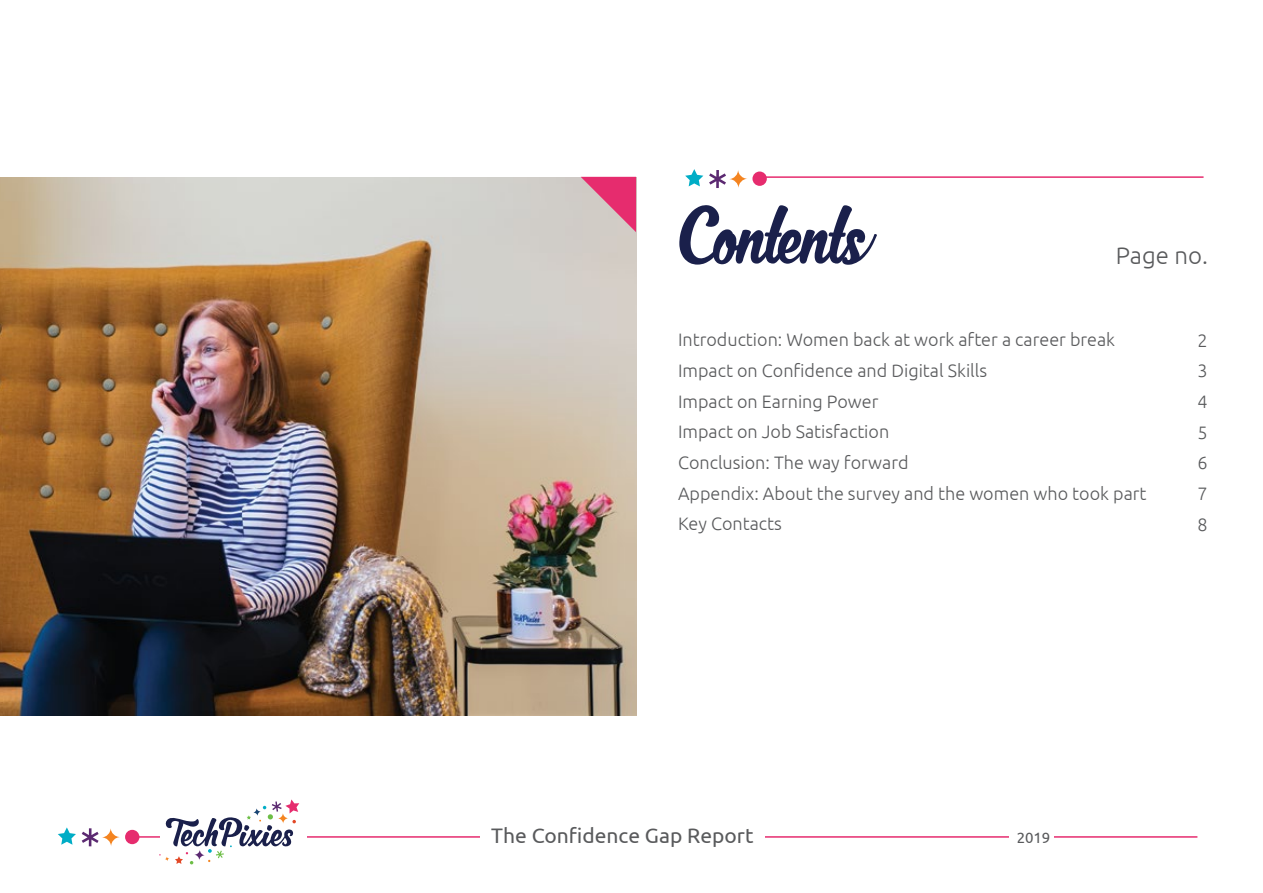
<style>
.page{position:relative;width:1263px;height:893px;background:#fff}
.page>*{position:absolute;margin:0;border:0;box-sizing:border-box;transform-origin:0 0}
.t1{font:81px "MJ Zhafira Demo";letter-spacing:-.03em;color:#1a204b}
.t2{font:300 24px "Ubuntu";color:#595a5c}
.t3{font:21px "Ubuntu";color:#595a5c}
.t4{font:300 18px/30.6px "Ubuntu";color:#595a5c}
.t5{font:15px "Ubuntu";color:#58595b}
</style>
<div class="page">
<img style="left:0;top:177px;width:636px;height:539px">
<svg style="left:581px;top:177px;width:55px;height:55px;background:#db7b99"></svg>
<svg style="left:729px;top:169px;width:19px;height:19px"></svg>
<svg style="left:685px;top:169px;width:18px;height:17px"></svg>
<div style="left:752px;top:172px;width:15px;height:14px;background:#e62c6e;border-radius:50%"></div>
<svg style="left:709px;top:170px;width:17px;height:18px"></svg>
<hr style="left:757px;top:176px;width:446px;height:2px;background:#e62c6e">
<svg style="left:101px;top:828px;width:19px;height:19px"></svg>
<svg style="left:58px;top:827px;width:18px;height:18px"></svg>
<div style="left:125px;top:830px;width:14px;height:14px;background:#e62c6e;border-radius:50%"></div>
<svg style="left:82px;top:828px;width:17px;height:18px"></svg>
<hr style="left:130px;top:836px;width:1067px;height:2px;background:#e62c6e">
<div style="left:480px;top:822px;width:285px;height:26px;background:#fff"></div>
<div style="left:1009px;top:824px;width:45px;height:26px;background:#fff"></div>
<div style="left:161px;top:815px;width:146px;height:37px;background:#fff"></div>
<svg style="left:159px;top:799px;width:140px;height:65px"></svg>
<h1 class="t1" style="left:678px;top:185px;width:194px">Contents</h1>
<h2 class="t2" style="left:1116px;top:241px;width:94px">Page no.</h2>
<p class="t4" style="left:678px;top:324px;width:470px">Introduction: Women back at work after a career break Impact on Confidence and Digital Skills<br>Impact on Earning Power<br>Impact on Job Satisfaction<br>Conclusion: The way forward<br>Appendix: About the survey and the women who took part Key Contacts</p>
<p class="t4" style="left:1197px;top:324px;width:12px;text-align:justify">2<br>3<br>4<br>5<br>6<br>7<br>8</p>
<p class="t3" style="left:491px;top:823px;width:264px">The Confidence Gap Report</p>
<p class="t5" style="left:1017px;top:829px;width:35px">2019</p>
</div>
